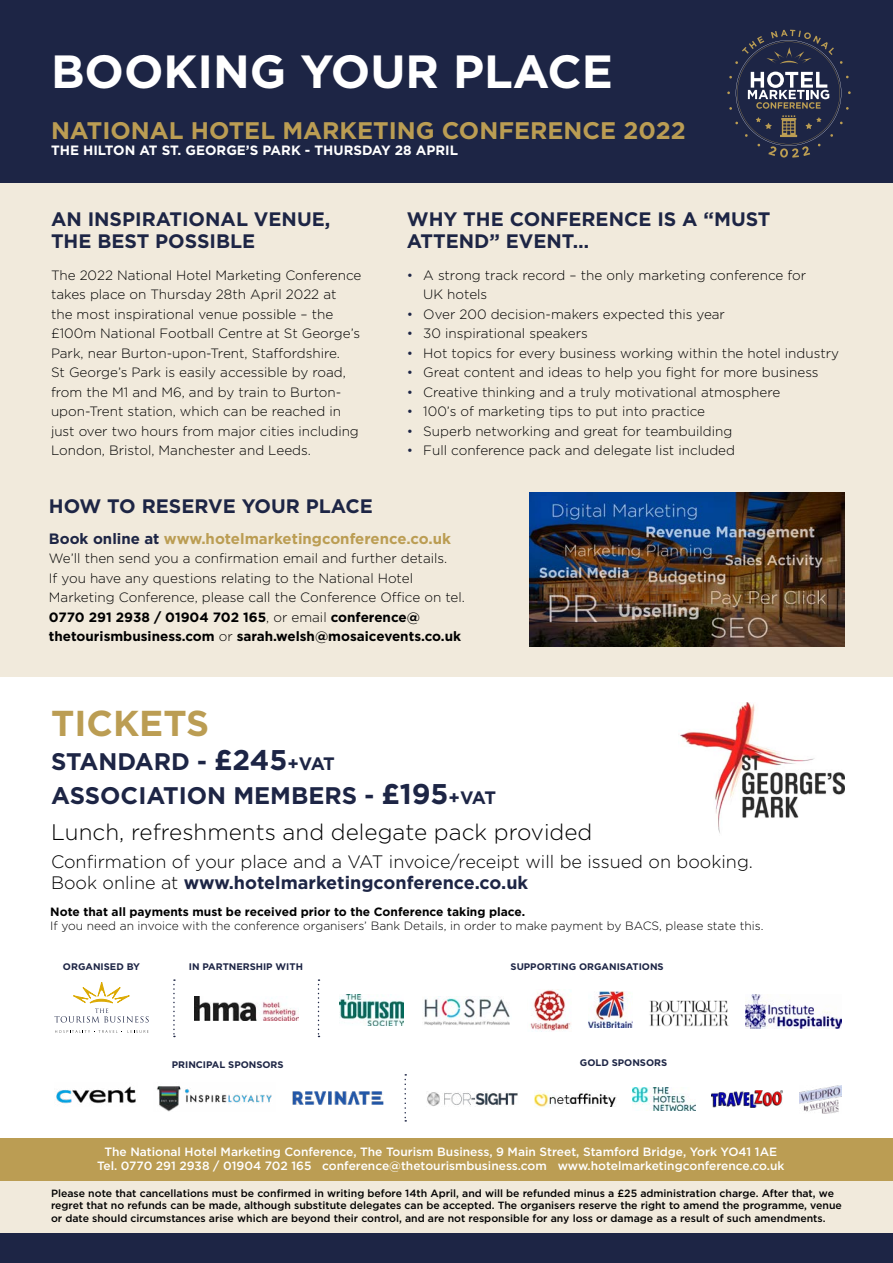
<style>
.page{position:relative;width:893px;height:1263px;background:#fff}
.page>*{position:absolute;margin:0;border:0;box-sizing:border-box;transform-origin:0 0}
.t1{font:700 46.5px "Gotham";color:#fff}
.t2{font:700 36px "Gotham";color:#bb9d53}
.t3{font:700 24px/34.2px "Gotham";color:#1d2545}
.t4{font:700 24px "Gotham";color:#bb9d53}
.t5{font:300 22.5px "Gotham";color:#000}
.t6{font:700 19.5px/22.5px "Gotham";color:#1d2545}
.t7{font:300 18px/21.6px "Gotham";color:#000}
.t8{font:700 15px "Gotham";color:#bb9d53}
.t9{font:300 13.5px/19.5px "Gotham";color:#000}
.t10{font:700 13.5px "Gotham";color:#fff}
.t11{font:500 12px/14.4px "Gotham";color:#fff;text-align:center}
.t12{font:300 12px "Gotham";color:#000}
.t13{font:700 12px "Gotham";color:#000}
.t14{font:500 10.5px/12.6px "Gotham";color:#000}
.t15{font:700 9.6px "Gotham";color:#1d2545}
.s1{color:#1d2545}
.s2{font-weight:700}
.s3{font-size:28.5px}
.s4{font-size:18px}
.s5{font-weight:700;color:#1d2545}
</style>
<div class="page">
<div style="left:0;top:1180px;width:893px;height:53px;background:#f1eadc"></div>
<div style="left:0;top:1233px;width:893px;height:30px;background:#1d2545"></div>
<div style="left:0;top:1138px;width:893px;height:42px;background:#bb9d53"></div>
<img style="left:680px;top:703px;width:164px;height:130px">
<hr style="left:892px;top:1216px;width:1px;height:47px;background:#1d2545">
<div style="left:0;top:0;width:893px;height:183px;background:#1d2545"></div>
<svg style="left:727px;top:30px;width:124px;height:128px"></svg>
<div style="left:0;top:183px;width:893px;height:493px;background:#f1eadc"></div>
<img style="left:530px;top:492px;width:314px;height:154px">
<svg style="left:318px;top:979px;width:1px;height:58px"></svg>
<img style="left:195px;top:996px;width:104px;height:24px">
<svg style="left:173px;top:979px;width:2px;height:58px"></svg>
<svg style="left:55px;top:1030px;width:94px;height:3px"></svg>
<svg style="left:54px;top:982px;width:95px;height:40px"></svg>
<img style="left:340px;top:994px;width:63px;height:31px">
<img style="left:530px;top:989px;width:41px;height:42px">
<img style="left:588px;top:991px;width:45px;height:37px">
<img style="left:424px;top:997px;width:86px;height:29px">
<img style="left:649px;top:1000px;width:80px;height:26px">
<img style="left:745px;top:994px;width:97px;height:34px">
<svg style="left:404px;top:1074px;width:2px;height:47px"></svg>
<img style="left:56px;top:1086px;width:80px;height:18px">
<img style="left:292px;top:1092px;width:92px;height:13px">
<img style="left:157px;top:1086px;width:115px;height:25px">
<img style="left:799px;top:1085px;width:43px;height:28px">
<img style="left:632px;top:1088px;width:64px;height:23px">
<img style="left:712px;top:1091px;width:71px;height:17px">
<img style="left:427px;top:1092px;width:91px;height:14px">
<img style="left:534px;top:1091px;width:82px;height:16px">
<h1 class="t1" style="left:51px;top:41px;width:564px">BOOKING YOUR PLACE</h1>
<h3 class="t4" style="left:51px;top:114px;width:636px">NATIONAL HOTEL MARKETING CONFERENCE 2022</h3>
<p class="t10" style="left:51px;top:141px;width:409px">THE HILTON AT ST. GEORGE’S PARK - THURSDAY 28 APRIL</p>
<h3 class="t6" style="left:51px;top:207px;width:281px">AN INSPIRATIONAL VENUE,<br>THE BEST POSSIBLE</h3>
<p class="t9" style="left:51px;top:265px;width:312px">The 2022 National Hotel Marketing Conference takes place on Thursday 28th April 2022 at<br>the most inspirational venue possible – the £100m National Football Centre at St George’s Park, near Burton-upon-Trent, Staffordshire.<br>St George’s Park is easily accessible by road, from the M1 and M6, and by train to Burton&shy;upon-Trent station, which can be reached in just over two hours from major cities including London, Bristol, Manchester and Leeds.</p>
<h3 class="t6" style="left:407px;top:207px;width:365px">WHY THE CONFERENCE IS A “MUST<br>ATTEND” EVENT…</h3>
<p class="t9" style="left:423px;top:265px;width:384px;text-indent:-16px"><span class="s1">•</span> A strong track record – the only marketing conference for<br>UK hotels</p>
<p class="t9" style="left:407px;top:304px;width:320px"><span class="s1">•</span> Over 200 decision-makers expected this year</p>
<p class="t9" style="left:407px;top:323px;width:183px"><span class="s1">•</span> 30 inspirational speakers</p>
<p class="t9" style="left:407px;top:343px;width:434px"><span class="s1">•</span> Hot topics for every business working within the hotel industry</p>
<p class="t9" style="left:407px;top:362px;width:413px"><span class="s1">•</span> Great content and ideas to help you fight for more business</p>
<p class="t9" style="left:407px;top:382px;width:375px"><span class="s1">•</span> Creative thinking and a truly motivational atmosphere</p>
<p class="t9" style="left:407px;top:401px;width:300px"><span class="s1">•</span> 100’s of marketing tips to put into practice</p>
<p class="t9" style="left:407px;top:421px;width:327px"><span class="s1">•</span> Superb networking and great for teambuilding</p>
<p class="t9" style="left:407px;top:440px;width:330px"><span class="s1">•</span> Full conference pack and delegate list included</p>
<h3 class="t6" style="left:49px;top:495px;width:325px">HOW TO RESERVE YOUR PLACE</h3>
<p class="t8" style="left:49px;top:528px;width:403px"><span class="s1">Book online at</span> www.hotelmarketingconference.co.uk</p>
<p class="t9" style="left:49px;top:548px;width:417px">We’ll then send you a confirmation email and further details.<br>If you have any questions relating to the National Hotel Marketing Conference, please call the Conference Office on tel.<br><span class="s2">0770 291 2938 / 01904 702 165</span>, or email <span class="s2">conference@ thetourismbusiness.com</span> or <span class="s2">sarah.welsh@mosaicevents.co.uk</span></p>
<h2 class="t2" style="left:51px;top:699px;width:160px">TICKETS</h2>
<h3 class="t3" style="left:51px;top:744px;width:446px">STANDARD - <span class="s3">£245</span><span class="s4">+VAT<br></span>ASSOCIATION MEMBERS - <span class="s3">£195</span><span class="s4">+VAT</span></h3>
<h3 class="t5" style="left:51px;top:818px;width:543px">Lunch, refreshments and delegate pack provided</h3>
<h3 class="t7" style="left:51px;top:850px;width:703px">Confirmation of your place and a VAT invoice/receipt will be issued on booking.<br>Book online at <span class="s5">www.hotelmarketingconference.co.uk</span></h3>
<p class="t13" style="left:50px;top:903px;width:476px">Note that all payments must be received prior to the Conference taking place.</p>
<p class="t12" style="left:50px;top:918px;width:715px">If you need an invoice with the conference organisers’ Bank Details, in order to make payment by BACS, please state this.</p>
<p class="t15" style="left:63px;top:960px;width:79px">ORGANISED BY</p>
<p class="t15" style="left:189px;top:960px;width:116px">IN PARTNERSHIP WITH</p>
<p class="t15" style="left:511px;top:960px;width:155px">SUPPORTING ORGANISATIONS</p>
<p class="t15" style="left:172px;top:1058px;width:113px">PRINCIPAL SPONSORS</p>
<p class="t15" style="left:580px;top:1057px;width:89px">GOLD SPONSORS</p>
<p class="t11" style="left:97px;top:1144px;width:689px">The National Hotel Marketing Conference, The Tourism Business, 9 Main Street, Stamford Bridge, York YO41 1AE<br>Tel. 0770 291 2938 / 01904 702 165 conference@thetourismbusiness.com www.hotelmarketingconference.co.uk</p>
<p class="t14" style="left:51px;top:1186px;width:792px">Please note that cancellations must be confirmed in writing before 14th April, and will be refunded minus a £25 administration charge. After that, we regret that no refunds can be made, although substitute delegates can be accepted. The organisers reserve the right to amend the programme, venue or date should circumstances arise which are beyond their control, and are not responsible for any loss or damage as a result of such amendments.</p>
</div>
